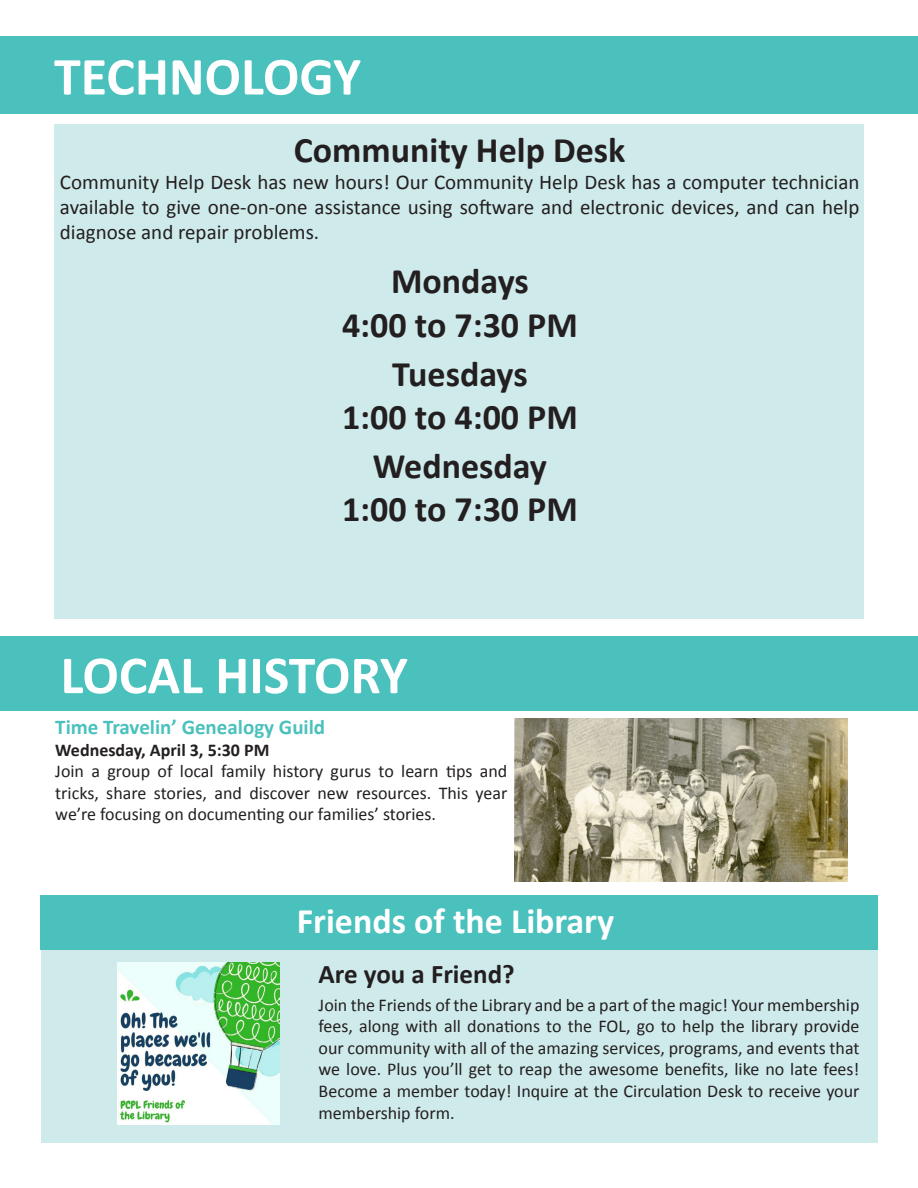
<style>
.page{position:relative;width:918px;height:1188px;background:#fff}
.page>*{position:absolute;margin:0;border:0;box-sizing:border-box;transform-origin:0 0}
.t1{font:700 54px "Calibri";color:#fff}
.t2{font:700 36px "Calibri";color:#231f20}
.t3{font:700 36px "Calibri";color:#fff}
.t4{font:700 27px "Calibri";color:#231f20}
.t5{font:21px/25.2px "Calibri";color:#231f20;text-align:justify}
.t6{font:700 21px "Calibri";color:#4ac1bd}
.t7{font:18px/21.6px "Calibri";color:#231f20;text-align:justify}
.t8{font:700 18px "Calibri";color:#231f20}
</style>
<div class="page">
<div style="left:41px;top:922px;width:836px;height:221px;background:#cfeaeb"></div>
<div style="left:40px;top:895px;width:837px;height:55px;background:#4ac1bd"></div>
<div style="left:0;top:636px;width:918px;height:74px;background:#4ac1bd"></div>
<div style="left:0;top:36px;width:918px;height:78px;background:#4ac1bd"></div>
<div style="left:54px;top:124px;width:810px;height:495px;background:#cfeaeb"></div>
<img style="left:515px;top:718px;width:333px;height:164px">
<img style="left:118px;top:963px;width:162px;height:162px">
<p class="t1" style="left:54px;top:38px;width:309px">TECHNOLOGY</p>
<p class="t2" style="left:294px;top:124px;width:333px">Community Help Desk</p>
<p class="t5" style="left:60px;top:169px;width:801px">Community Help Desk has new hours! Our Community Help Desk has a computer technician available to give one-on-one assistance using software and electronic devices, and can help diagnose and repair problems.</p>
<p class="t2" style="left:391px;top:256px;width:139px">Mondays</p>
<p class="t2" style="left:342px;top:299px;width:237px">4:00 to 7:30 PM</p>
<p class="t2" style="left:392px;top:348px;width:137px">Tuesdays</p>
<p class="t2" style="left:342px;top:392px;width:237px">1:00 to 4:00 PM</p>
<p class="t2" style="left:373px;top:441px;width:176px">Wednesday</p>
<p class="t2" style="left:342px;top:484px;width:237px">1:00 to 7:30 PM</p>
<p class="t1" style="left:60px;top:637px;width:349px">LOCAL HISTORY</p>
<p class="t6" style="left:55px;top:712px;width:271px">Time Travelin’ Genealogy Guild</p>
<p class="t8" style="left:55px;top:737px;width:216px">Wednesday, April 3, 5:30 PM</p>
<p class="t7" style="left:55px;top:760px;width:454px">Join a group of local family history gurus to learn tips and tricks, share stories, and discover new resources. This year we’re focusing on documenting our families’ stories.</p>
<p class="t3" style="left:297px;top:895px;width:319px">Friends of the Library</p>
<p class="t4" style="left:319px;top:955px;width:198px">Are you a Friend?</p>
<p class="t7" style="left:319px;top:993px;width:542px">Join the Friends of the Library and be a part of the magic! Your membership fees, along with all donations to the FOL, go to help the library provide our community with all of the amazing services, programs, and events that we love. Plus you’ll get to reap the awesome benefits, like no late fees!<br>Become a member today! Inquire at the Circulation Desk to receive your membership form.</p>
</div>
